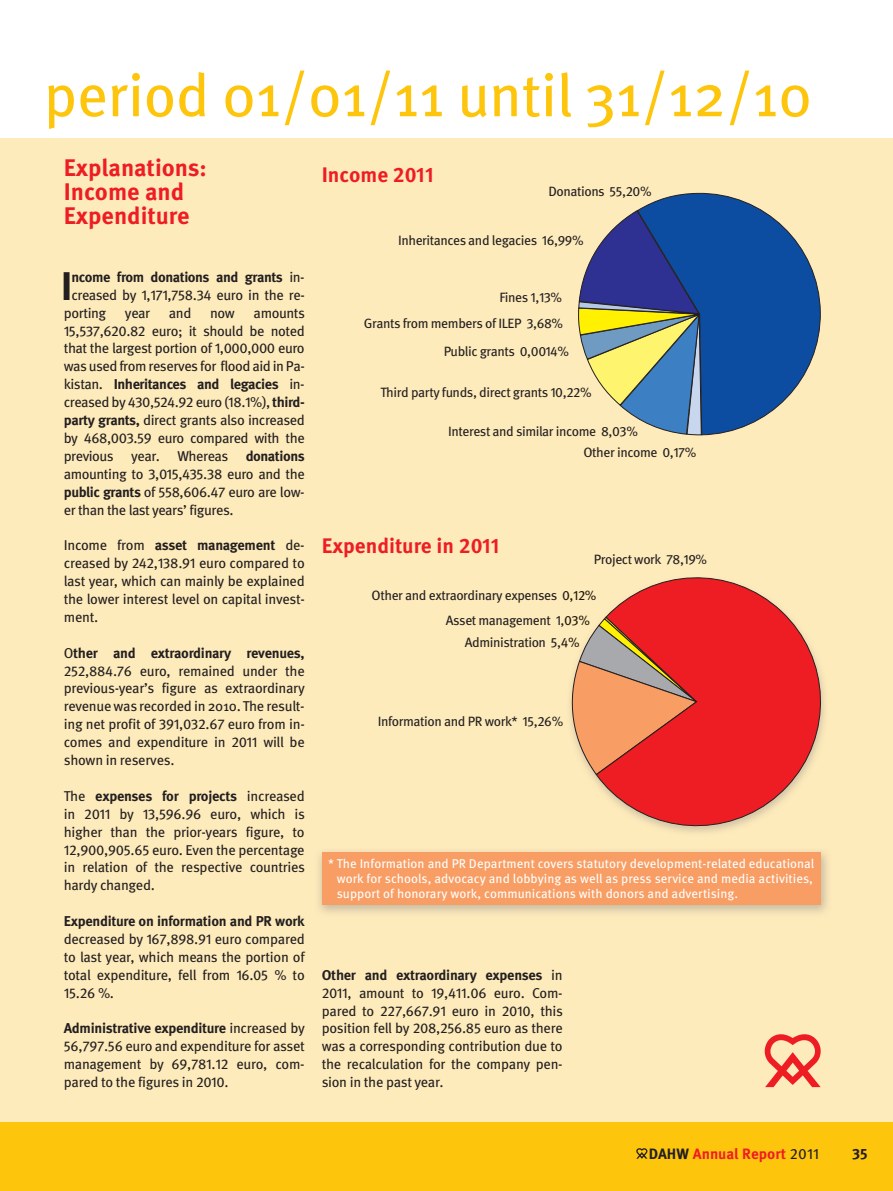
<style>
.page{position:relative;width:893px;height:1191px;background:#fff}
.page>*{position:absolute;margin:0;border:0;box-sizing:border-box;transform-origin:0 0}
.t1{font:60px "Meta OT";letter-spacing:-.01em;color:#fec50d}
.t2{font:700 40.05px "Meta OT";color:#231f20}
.t3{font:700 24px/24px "Meta OT";color:#ee1d23}
.t4{font:700 21px "Meta OT";color:#ee1d23}
.t5{font:700 15px "Meta OT";color:#ee1d23}
.t6{font:700 15px "Meta OT";color:#231f20}
.t7{font:14.25px/17.9px "Meta OT";letter-spacing:-.02em;color:#231f20;text-align:justify}
.t8{font:700 14.25px "Meta OT";letter-spacing:-.03em;color:#231f20}
.t9{font:13.5px/20.9px "Meta OT";letter-spacing:-.03em;color:#231f20}
.t10{font:12.75px/15px "Meta OT";letter-spacing:.005em;color:#fff;text-align:justify}
.s1{font-weight:400}
.s2{font-weight:700}
.s3{color:#201809}
.s4{color:#231f20}
.s5{font-weight:400;color:#231f20}
</style>
<div class="page">
<div style="left:0;top:139px;width:893px;height:993px;background:#feebbb"></div>
<div style="left:0;top:1123px;width:893px;height:68px;background:#fec50d"></div>
<svg style="left:636px;top:1148px;width:11px;height:10px"></svg>
<svg style="left:578px;top:211px;width:58px;height:207px"></svg>
<svg style="left:636px;top:192px;width:185px;height:243px"></svg>
<svg style="left:570px;top:628px;width:26px;height:147px"></svg>
<svg style="left:596px;top:577px;width:229px;height:256px"></svg>
<div style="left:322px;top:852px;width:499px;height:52px;background:#f89e64"></div>
<svg style="left:764px;top:1034px;width:57px;height:53px"></svg>
<h1 class="t1" style="left:44px;top:71px;width:770px">period 01/01/11 until 31/12/10</h1>
<h3 class="t3" style="left:64px;top:158px;width:145px">Explanations:<br>Income and<br>Expenditure</h3>
<h3 class="t4" style="left:322px;top:167px;width:114px">Income 2011</h3>
<p class="t9" style="left:548px;top:182px;width:105px">Donations 55,20%</p>
<h2 class="t2" style="left:61px;top:270px;width:13px">I</h2>
<p class="t8" style="left:71px;top:271px;width:235px">ncome from donations and grants <span class="s1">in-</span></p>
<p class="t7" style="left:71px;top:287px;width:235px">creased by 1,171,758.34 euro in the re-</p>
<p class="t7" style="left:64px;top:305px;width:44px">porting</p>
<p class="t7" style="left:125px;top:305px;width:27px">year</p>
<p class="t7" style="left:169px;top:305px;width:24px">and</p>
<p class="t7" style="left:210px;top:305px;width:26px">now</p>
<p class="t7" style="left:64px;top:305px;width:243px;text-indent:190px">amounts 15,537,620.82 euro; it should be noted that the largest portion of 1,000,000 euro was used from reserves for flood aid in Pa&shy;kistan. <span class="s2">Inheritances and legacies</span> in&shy;creased by 430,524.92 euro (18.1%), <span class="s2">third&shy;party grants,</span> direct grants also increased by 468,003.59 euro compared with the previous year. Whereas <span class="s2">donations </span>amounting to 3,015,435.38 euro and the <span class="s2">public grants</span> of 558,606.47 euro are low&shy;er than the last years’ figures.</p>
<p class="t7" style="left:64px;top:537px;width:242px">Income from <span class="s2">asset management</span> de&shy;creased by 242,138.91 euro compared to last year, which can mainly be explained the lower interest level on capital invest&shy;ment.</p>
<p class="t7" style="left:64px;top:644px;width:243px">O<span class="s2">ther and extraordinary revenues, </span>252,884.76 euro, remained under the previous-year’s figure as extraordinary revenue was recorded in 2010. The result&shy;ing net profit of 391,032.67 euro from in&shy;comes and expenditure in 2011 will be shown in reserves.</p>
<p class="t7" style="left:64px;top:788px;width:243px">The <span class="s2">expenses for projects</span> increased in 2011 by 13,596.96 euro, which is higher than the prior-years figure, to 12,900,905.65 euro. Even the percentage in relation of the respective countries hardy changed.</p>
<p class="t8" style="left:64px;top:915px;width:242px">Expenditure on information and PR work</p>
<p class="t7" style="left:64px;top:931px;width:243px">decreased by 167,898.91 euro compared to last year, which means the portion of total expenditure, fell from 16.05 % to 15.26 %.</p>
<p class="t7" style="left:64px;top:1020px;width:243px"><span class="s2">Administrative expenditure</span> increased by 56,797.56 euro and expenditure for asset management by 69,781.12 euro, com&shy;pared to the figures in 2010.</p>
<p class="t9" style="left:398px;top:230px;width:187px">Inheritances and legacies 16,99%</p>
<p class="t9" style="left:499px;top:288px;width:64px">Fines 1,13%</p>
<p class="t9" style="left:364px;top:313px;width:201px">Grants from members of ILEP 3,68%</p>
<p class="t9" style="left:444px;top:341px;width:127px">Public grants 0,0014%</p>
<p class="t9" style="left:380px;top:382px;width:213px">Third party funds, direct grants 10,22%</p>
<p class="t9" style="left:583px;top:422px;width:114px;text-indent:-135px">Interest and similar income 8,03%<br>Other income 0,17%</p>
<h3 class="t4" style="left:322px;top:538px;width:179px">Expenditure in 2011</h3>
<p class="t9" style="left:594px;top:550px;width:115px">Project work 78,19%</p>
<p class="t9" style="left:372px;top:586px;width:226px">Other and extraordinary expenses <span class="s3">0,12%</span></p>
<p class="t9" style="left:446px;top:611px;width:146px">Asset management 1,<span class="s3">03%</span></p>
<p class="t9" style="left:465px;top:632px;width:116px">Administration 5,<span class="s3">4%</span></p>
<p class="t9" style="left:378px;top:711px;width:187px">Information and PR work* 15,26%</p>
<p class="t10" style="left:337px;top:857px;width:479px;text-indent:-9px">* The Information and PR Department covers statutory development-related educational work for schools, advocacy and lobbying as well as press service and media activities, support of honorary work, communications with donors and advertising.</p>
<p class="t7" style="left:322px;top:966px;width:243px"><span class="s2">Other and extraordinary expenses</span> in 2011, amount to 19,411.06 euro. Com&shy;pared to 227,667.91 euro in 2010, this position fell by 208,256.85 euro as there was a corresponding contribution due to the recalculation for the company pen&shy;sion in the past year.</p>
<p class="t5" style="left:649px;top:1147px;width:172px"><span class="s4">DAHW</span> Annual Report <span class="s5">2011</span></p>
<p class="t6" style="left:852px;top:1147px;width:17px">35</p>
</div>
